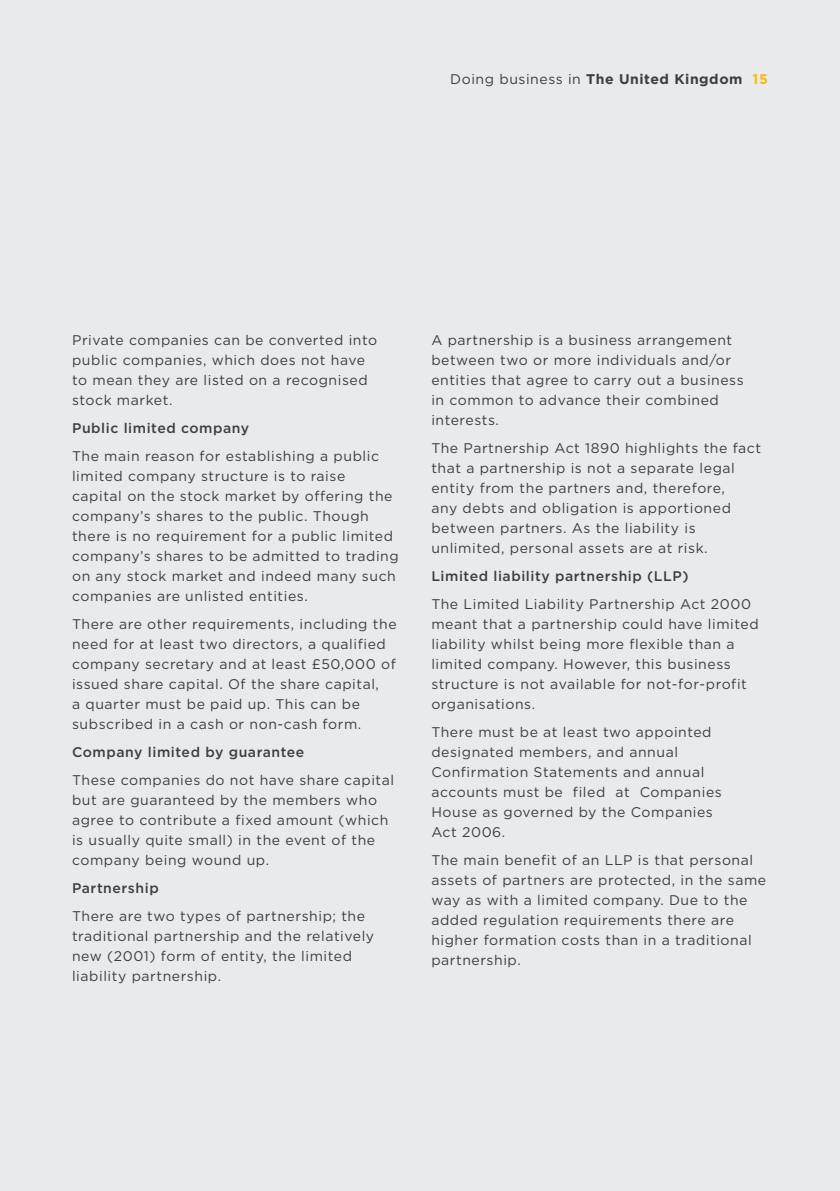
<style>
.page{position:relative;width:840px;height:1191px;background:#fff}
.page>*{position:absolute;margin:0;border:0;box-sizing:border-box;transform-origin:0 0}
.Body_Copy_-_Dark_gre{font:14px/20px "Gotham";letter-spacing:.04em;color:#3e3e3f}
.Sub_sub_heading{font:500 14px "Gotham";letter-spacing:.04em;color:#3e3e3f}
.t1{font:700 14px "Gotham";letter-spacing:.04em;color:#3e3e3f}
.s1{font-weight:400}
.s2{color:#fcb814}
</style>
<div class="page">
<div style="left:0;top:0;width:839px;height:1191px;background:#e9eaeb"></div>
<p class="t1" style="left:450px;top:69px;width:319px"><span class="s1">Doing business in</span> The United Kingdom <span class="s2">15</span></p>
<p class="Body_Copy_-_Dark_gre" style="left:72px;top:330px;width:306px">Private companies can be converted into public companies, which does not have to mean they are listed on a recognised stock market.</p>
<p class="Sub_sub_heading" style="left:72px;top:419px;width:179px">Public limited company</p>
<p class="Body_Copy_-_Dark_gre" style="left:72px;top:445px;width:328px">The main reason for establishing a public limited company structure is to raise<br>capital on the stock market by offering the company’s shares to the public. Though there is no requirement for a public limited company’s shares to be admitted to trading on any stock market and indeed many such companies are unlisted entities.</p>
<p class="Body_Copy_-_Dark_gre" style="left:72px;top:613px;width:326px">There are other requirements, including the need for at least two directors, a qualified company secretary and at least £50,000 of issued share capital. Of the share capital,<br>a quarter must be paid up. This can be subscribed in a cash or non-cash form.</p>
<p class="Sub_sub_heading" style="left:72px;top:743px;width:234px">Company limited by guarantee</p>
<p class="Body_Copy_-_Dark_gre" style="left:72px;top:769px;width:323px">These companies do not have share capital but are guaranteed by the members who agree to contribute a fixed amount (which is usually quite small) in the event of the company being wound up.</p>
<p class="Sub_sub_heading" style="left:72px;top:879px;width:88px">Partnership</p>
<p class="Body_Copy_-_Dark_gre" style="left:72px;top:905px;width:303px">There are two types of partnership; the traditional partnership and the relatively new (2001) form of entity, the limited liability partnership.</p>
<p class="Body_Copy_-_Dark_gre" style="left:431px;top:330px;width:314px">A partnership is a business arrangement between two or more individuals and/or entities that agree to carry out a business in common to advance their combined interests.</p>
<p class="Body_Copy_-_Dark_gre" style="left:431px;top:438px;width:331px">The Partnership Act 1890 highlights the fact that a partnership is not a separate legal entity from the partners and, therefore,<br>any debts and obligation is apportioned between partners. As the liability is unlimited, personal assets are at risk.</p>
<p class="Sub_sub_heading" style="left:431px;top:567px;width:258px">Limited liability partnership (LLP)</p>
<p class="Body_Copy_-_Dark_gre" style="left:431px;top:594px;width:329px">The Limited Liability Partnership Act 2000 meant that a partnership could have limited liability whilst being more flexible than a limited company. However, this business structure is not available for not-for-profit organisations.</p>
<p class="Body_Copy_-_Dark_gre" style="left:431px;top:722px;width:292px">There must be at least two appointed designated members, and annual<br>Confirmation Statements and annual accounts must be filed at Companies<br>House as governed by the Companies<br>Act 2006.</p>
<p class="Body_Copy_-_Dark_gre" style="left:431px;top:850px;width:336px">The main benefit of an LLP is that personal assets of partners are protected, in the same way as with a limited company. Due to the added regulation requirements there are higher formation costs than in a traditional partnership.</p>
</div>
